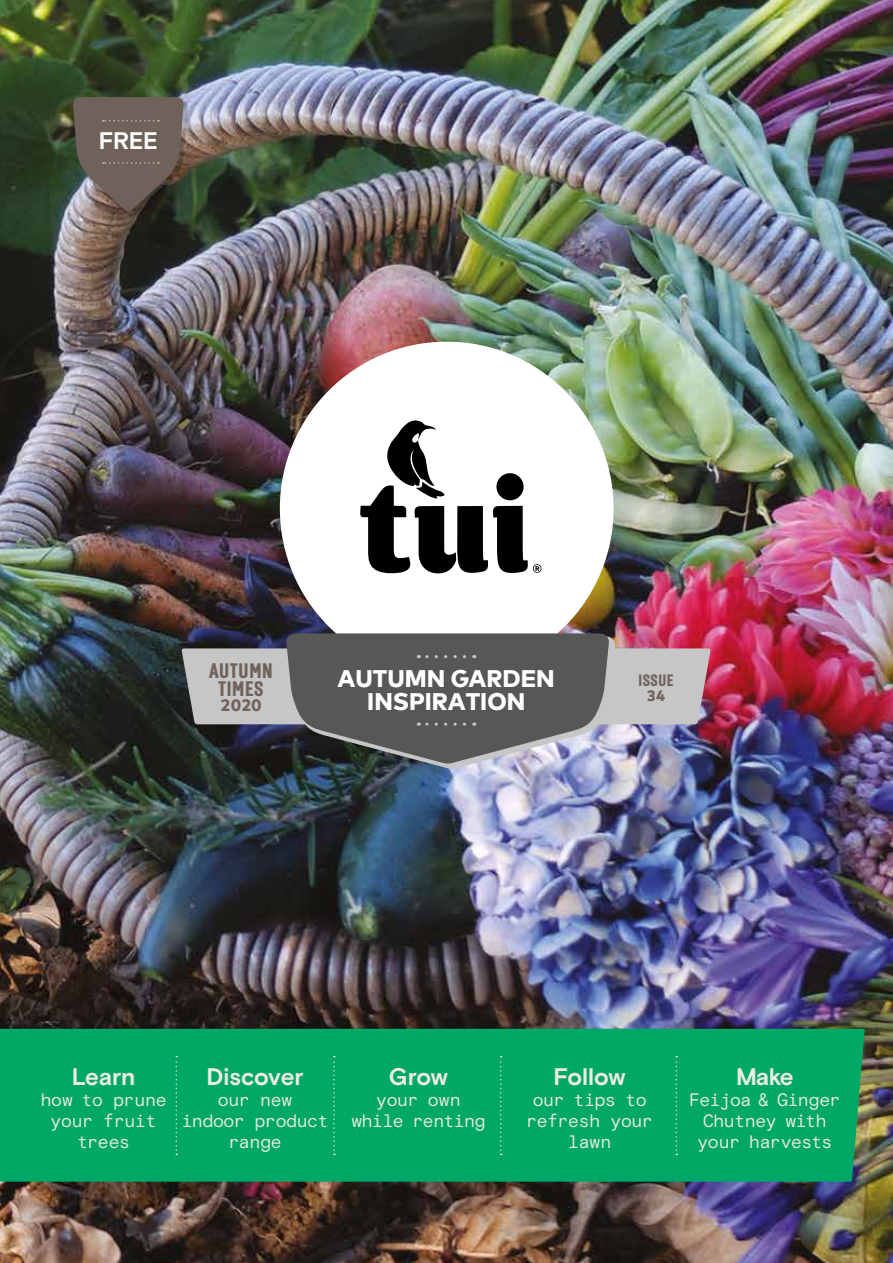
<style>
.page{position:relative;width:893px;height:1263px;background:#fff}
.page>*{position:absolute;margin:0;border:0;box-sizing:border-box;transform-origin:0 0}
.t1{font:700 24px "Basis Grotesque Pro";letter-spacing:-.01em;color:#eeebe4}
.t2{font:800 24px/22.8px "Mark";color:#fff;text-align:center}
.t3{font:700 24px "Basis Grotesque Pro";color:#fff}
.t4{font:800 21px/18px "Solido Condensed";letter-spacing:.03em;color:#6f625a;text-align:center}
.t5{font:18px/21px "Basis Grotesque Pro Mono";letter-spacing:-.02em;color:#eeebe4;text-align:center}
.t6{font:800 16.5px "Solido Condensed";letter-spacing:.03em;color:#6f625a}
.t7{font:800 16.5px "Mark";color:#6f625a}
.t8{font:800 15px "Mark";color:#6f625a}
</style>
<div class="page">
<img style="left:0;top:0;width:893px;height:1263px">
<svg style="left:73px;top:97px;width:115px;height:120px;background:#6a6058"></svg>
<div style="left:0;top:1029px;width:865px;height:153px;background:#00a867"></div>
<svg style="left:176px;top:1056px;width:1px;height:99px"></svg>
<svg style="left:333px;top:1056px;width:2px;height:99px"></svg>
<svg style="left:500px;top:1056px;width:2px;height:99px"></svg>
<svg style="left:675px;top:1056px;width:2px;height:99px"></svg>
<div style="left:280px;top:342px;width:334px;height:333px;background:#fff;border-radius:50%"></div>
<svg style="left:360px;top:420px;width:181px;height:154px"></svg>
<img style="left:181px;top:633px;width:530px;height:136px">
<h1 class="t3" style="left:99px;top:127px;width:61px">FREE</h1>
<p class="t4" style="left:209px;top:663px;width:65px">AUTUMN<br>TIMES</p>
<p class="t7" style="left:220px;top:695px;width:42px">2020</p>
<h1 class="t2" style="left:338px;top:667px;width:219px">AUTUMN GARDEN<br>INSPIRATION</h1>
<p class="t6" style="left:638px;top:671px;width:37px">ISSUE</p>
<p class="t8" style="left:647px;top:686px;width:20px">34</p>
<h1 class="t1" style="left:72px;top:1062px;width:65px">Learn</h1>
<p class="t5" style="left:41px;top:1088px;width:127px">how to prune your fruit trees</p>
<h1 class="t1" style="left:206px;top:1062px;width:99px">Discover</h1>
<p class="t5" style="left:182px;top:1088px;width:148px">our new<br>indoor product range</p>
<h1 class="t1" style="left:389px;top:1062px;width:60px">Grow</h1>
<p class="t5" style="left:351px;top:1088px;width:136px">your own while renting</p>
<h1 class="t1" style="left:554px;top:1062px;width:74px">Follow</h1>
<p class="t5" style="left:526px;top:1088px;width:128px">our tips to refresh your lawn</p>
<h1 class="t1" style="left:736px;top:1062px;width:59px">Make</h1>
<p class="t5" style="left:689px;top:1088px;width:153px">Feijoa &amp; Ginger<br>Chutney with your harvests</p>
</div>
